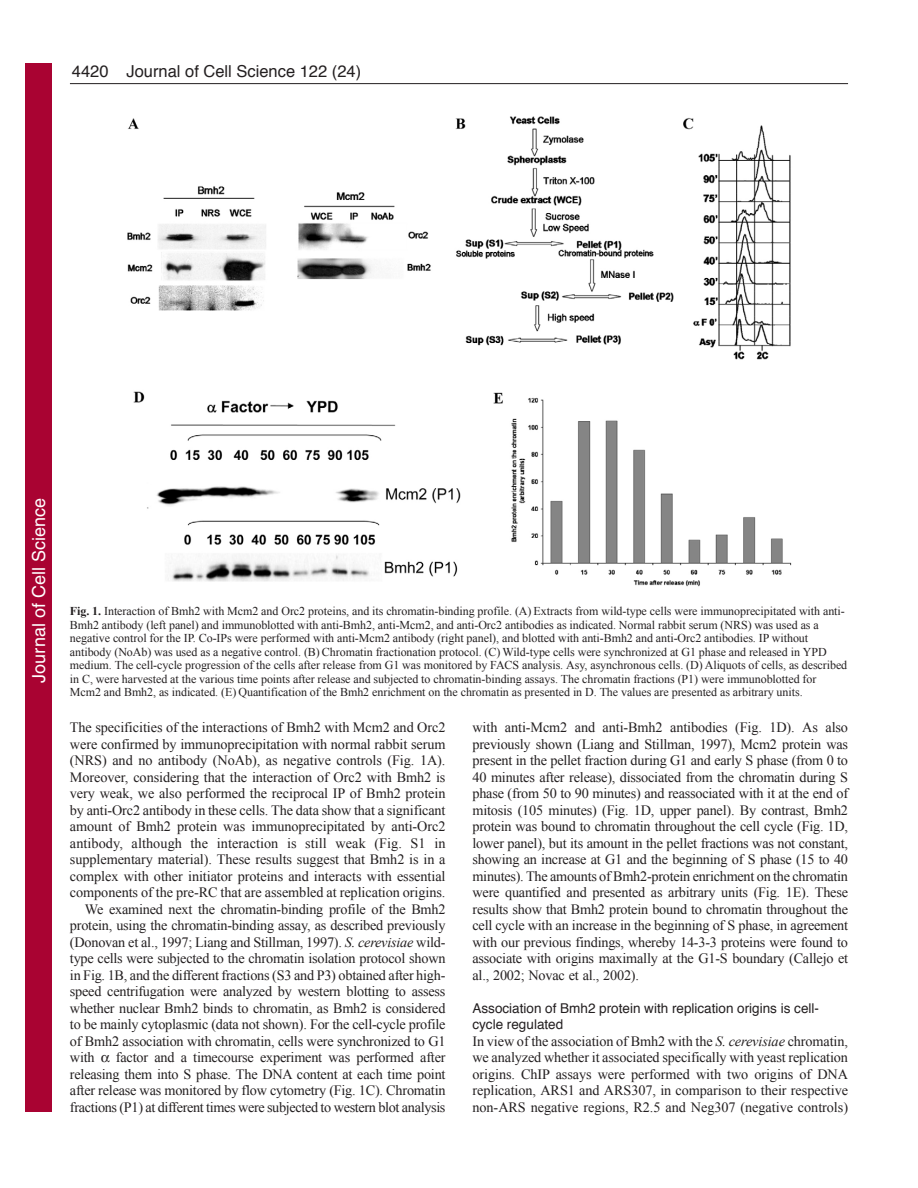
<style>
.page{position:relative;width:918px;height:1188px;background:#fff}
.page>*{position:absolute;margin:0;border:0;box-sizing:border-box;transform-origin:0 0}
.t1{font:18px "Helvetica";color:#fff}
.t2{font:16.5px "Helvetica";color:#231f20}
.t3{font:14.25px/16.5px "Times New Roman";letter-spacing:-.01em;color:#231f20;text-align:justify}
.t4{font:13.5px/16.5px "Helvetica";color:#231f20}
.t5{font:12px/13.5px "Times New Roman";letter-spacing:-.005em;color:#231f20}
.s1{font-weight:700}
.s2{font-style:italic}
</style>
<div class="page">
<hr style="left:70px;top:83px;width:778px;height:1px;background:#231f20">
<img style="left:127px;top:116px;width:665px;height:471px">
<div style="left:26px;top:64px;width:26px;height:1048px;background:#a90332"></div>
<p class="t2" style="left:72px;top:64px;width:38px">4420</p>
<p class="t2" style="left:127px;top:64px;width:236px">Journal of Cell Science 122 (24)</p>
<p class="t1" style="left:28px;top:683px;width:186px;rotate:-90deg">Journal of Cell Science</p>
<p class="t5" style="left:70px;top:605px;width:779px"><span class="s1">Fig. 1.</span> Interaction of Bmh2 with Mcm2 and Orc2 proteins, and its chromatin-binding profile. (A) Extracts from wild-type cells were immunoprecipitated with anti-Bmh2 antibody (left panel) and immunoblotted with anti-Bmh2, anti-Mcm2, and anti-Orc2 antibodies as indicated. Normal rabbit serum (NRS) was used as a negative control for the IP. Co-IPs were performed with anti-Mcm2 antibody (right panel), and blotted with anti-Bmh2 and anti-Orc2 antibodies. IP without antibody (NoAb) was used as a negative control. (B) Chromatin fractionation protocol. (C) Wild-type cells were synchronized at G1 phase and released in YPD medium. The cell-cycle progression of the cells after release from G1 was monitored by FACS analysis. Asy, asynchronous cells. (D) Aliquots of cells, as described in C, were harvested at the various time points after release and subjected to chromatin-binding assays. The chromatin fractions (P1) were immunoblotted for Mcm2 and Bmh2, as indicated. (E) Quantification of the Bmh2 enrichment on the chromatin as presented in D. The values are presented as arbitrary units.</p>
<p class="t3" style="left:70px;top:719px;width:377px">The specificities of the interactions of Bmh2 with Mcm2 and Orc2</p>
<p class="t3" style="left:70px;top:735px;width:377px">were confirmed by immunoprecipitation with normal rabbit serum</p>
<p class="t3" style="left:70px;top:752px;width:377px">(NRS) and no antibody (NoAb), as negative controls (Fig. 1A).</p>
<p class="t3" style="left:70px;top:768px;width:377px">Moreover, considering that the interaction of Orc2 with Bmh2 is</p>
<p class="t3" style="left:70px;top:785px;width:377px">very weak, we also performed the reciprocal IP of Bmh2 protein</p>
<p class="t3" style="left:70px;top:801px;width:377px">by anti-Orc2 antibody in these cells. The data show that a significant</p>
<p class="t3" style="left:70px;top:818px;width:377px">amount of Bmh2 protein was immunoprecipitated by anti-Orc2</p>
<p class="t3" style="left:70px;top:834px;width:377px">antibody, although the interaction is still weak (Fig. S1 in</p>
<p class="t3" style="left:70px;top:851px;width:377px">supplementary material). These results suggest that Bmh2 is in a</p>
<p class="t3" style="left:70px;top:867px;width:377px">complex with other initiator proteins and interacts with essential</p>
<p class="t3" style="left:70px;top:884px;width:377px">components of the pre-RC that are assembled at replication origins.</p>
<p class="t3" style="left:85px;top:900px;width:362px">We examined next the chromatin-binding profile of the Bmh2</p>
<p class="t3" style="left:70px;top:917px;width:377px">protein, using the chromatin-binding assay, as described previously</p>
<p class="t3" style="left:70px;top:933px;width:377px">(Donovan et al., 1997; Liang and Stillman, 1997). <span class="s2">S. cerevisiae</span> wild-</p>
<p class="t3" style="left:70px;top:950px;width:377px">type cells were subjected to the chromatin isolation protocol shown</p>
<p class="t3" style="left:70px;top:966px;width:377px">in Fig. 1B, and the different fractions (S3 and P3) obtained after high-</p>
<p class="t3" style="left:70px;top:983px;width:377px">speed centrifugation were analyzed by western blotting to assess</p>
<p class="t3" style="left:70px;top:999px;width:377px">whether nuclear Bmh2 binds to chromatin, as Bmh2 is considered</p>
<p class="t3" style="left:70px;top:1016px;width:377px">to be mainly cytoplasmic (data not shown). For the cell-cycle profile</p>
<p class="t3" style="left:70px;top:1032px;width:377px">of Bmh2 association with chromatin, cells were synchronized to G1</p>
<p class="t3" style="left:70px;top:1049px;width:26px">with</p>
<p class="t3" style="left:70px;top:1049px;width:377px;text-indent:46px">factor and a timecourse experiment was performed after releasing them into S phase. The DNA content at each time point after release was monitored by flow cytometry (Fig. 1C). Chromatin fractions (P1) at different times were subjected to western blot analysis</p>
<p class="t3" style="left:472px;top:719px;width:377px">with anti-Mcm2 and anti-Bmh2 antibodies (Fig. 1D). As also previously shown (Liang and Stillman, 1997), Mcm2 protein was present in the pellet fraction during G1 and early S phase (from 0 to 40 minutes after release), dissociated from the chromatin during S phase (from 50 to 90 minutes) and reassociated with it at the end of mitosis (105 minutes) (Fig. 1D, upper panel). By contrast, Bmh2 protein was bound to chromatin throughout the cell cycle (Fig. 1D, lower panel), but its amount in the pellet fractions was not constant, showing an increase at G1 and the beginning of S phase (15 to 40 minutes). The amounts of Bmh2-protein enrichment on the chromatin were quantified and presented as arbitrary units (Fig. 1E). These results show that Bmh2 protein bound to chromatin throughout the cell cycle with an increase in the beginning of S phase, in agreement with our previous findings, whereby 14-3-3 proteins were found to associate with origins maximally at the G1-S boundary (Callejo et al., 2002; Novac et al., 2002).</p>
<p class="t4" style="left:472px;top:1001px;width:348px">Association of Bmh2 protein with replication origins is cell&shy;cycle regulated</p>
<p class="t3" style="left:472px;top:1032px;width:377px">In view of the association of Bmh2 with the <span class="s2">S. cerevisiae</span> chromatin, we analyzed whether it associated specifically with yeast replication origins. ChIP assays were performed with two origins of DNA replication, ARS1 and ARS307, in comparison to their respective non-ARS negative regions, R2.5 and Neg307 (negative controls)</p>
</div>
